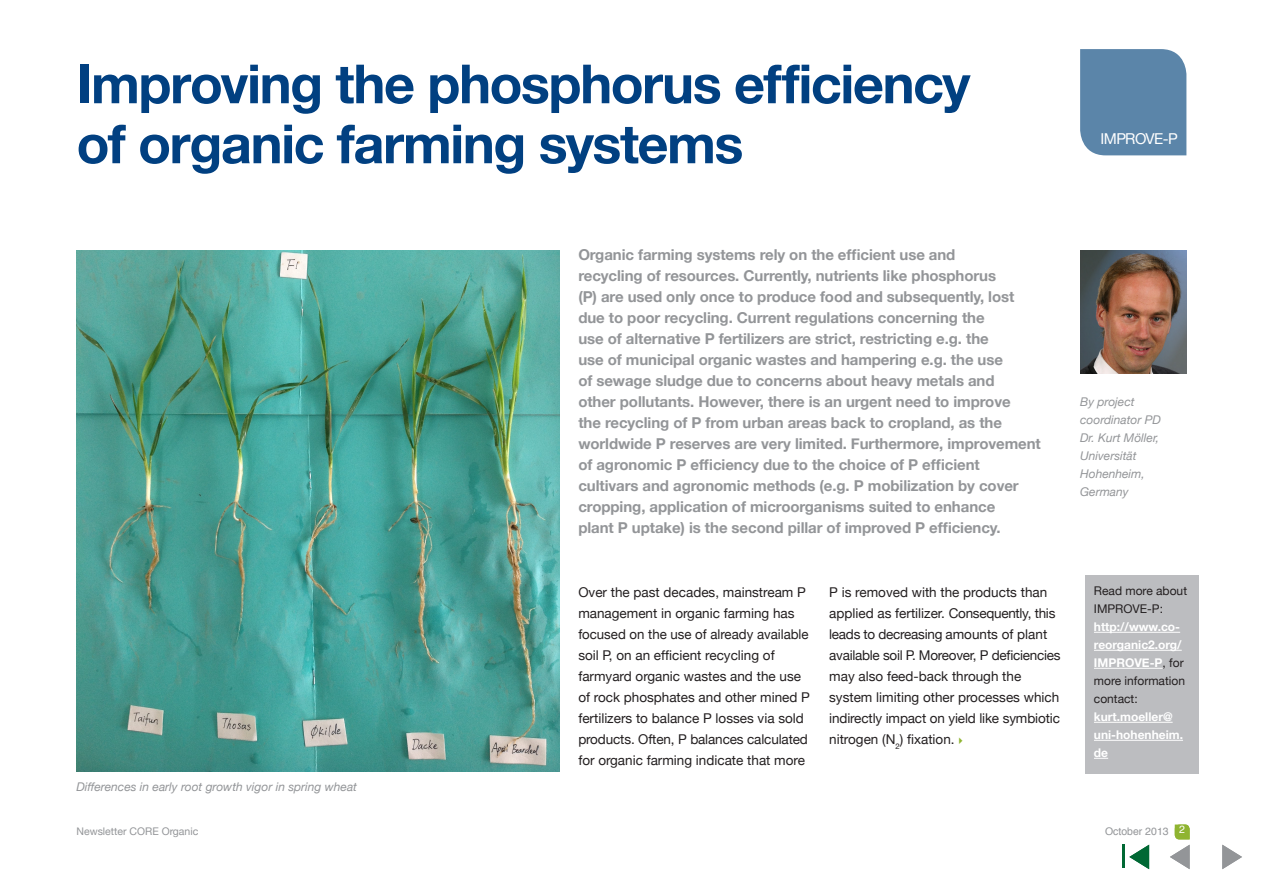
<style>
.page{position:relative;width:1263px;height:893px;background:#fff}
.page>*{position:absolute;margin:0;border:0;box-sizing:border-box;transform-origin:0 0}
.rub{font:700 54px/60px "Helvetica Neue";letter-spacing:-.025em;color:#014081}
.mr{font:700 15px/21px "Helvetica Neue";letter-spacing:-.005em;color:#939598}
.vignet-tekst_-_25x25{font:15px "Helvetica Neue";letter-spacing:-.04em;color:#fff}
.bt{font:13.5px/21px "Helvetica Neue";color:#231f20}
.bt-2{font:13.5px/21px "Helvetica Neue";letter-spacing:-.02em;color:#231f20}
.note-bt{font:700 12px/18px "Helvetica Neue";color:#fff}
.bi{font:italic 12px/18px "Helvetica Neue";color:#939598}
.t1{font:10.5px "Helvetica Neue";color:#939598}
.t2{font:10.5px "Helvetica";color:#939598}
.s1{font-weight:400;color:#231f20}
</style>
<div class="page">
<svg style="left:1175px;top:824px;width:14px;height:15px"></svg>
<div style="left:1080px;top:49px;width:106px;height:106px;background:#5b85a9"></div>
<hr style="left:1122px;top:845px;width:3px;height:23px;background:#006834">
<svg style="left:1129px;top:845px;width:20px;height:24px"></svg>
<svg style="left:1170px;top:845px;width:19px;height:24px"></svg>
<svg style="left:1222px;top:845px;width:20px;height:24px"></svg>
<img style="left:1080px;top:251px;width:106px;height:122px">
<img style="left:77px;top:251px;width:482px;height:521px">
<div style="left:1085px;top:575px;width:114px;height:198px;background:#bcbdc0"></div>
<hr style="left:1094px;top:632px;width:86px;height:1px;background:#fff">
<hr style="left:1094px;top:650px;width:88px;height:1px;background:#fff">
<hr style="left:1094px;top:668px;width:68px;height:1px;background:#fff">
<hr style="left:1094px;top:722px;width:78px;height:1px;background:#fff">
<hr style="left:1094px;top:740px;width:89px;height:1px;background:#fff">
<svg style="left:1094px;top:758px;width:14px;height:1px"></svg>
<p class="rub" style="left:77px;top:55px;width:895px">Improving the phosphorus efficiency of organic farming systems</p>
<p class="vignet-tekst_-_25x25" style="left:1100px;top:128px;width:79px">IMPROVE-P</p>
<p class="bi" style="left:77px;top:778px;width:282px">Differences in early root growth vigor in spring wheat</p>
<p class="mr" style="left:578px;top:244px;width:379px">Organic farming systems rely on the efficient use and</p>
<p class="mr" style="left:578px;top:265px;width:464px">recycling of resources. Currently, nutrients like phosphorus<br>(P) are used only once to produce food and subsequently, lost due to poor recycling. Current regulations concerning the<br>use of alternative P fertilizers are strict, restricting e.g. the<br>use of municipal organic wastes and hampering e.g. the use<br>of sewage sludge due to concerns about heavy metals and<br>other pollutants. However, there is an urgent need to improve<br>the recycling of P from urban areas back to cropland, as the worldwide P reserves are very limited. Furthermore, improvement of agronomic P efficiency due to the choice of P efficient cultivars and agronomic methods (e.g. P mobilization by cover cropping, application of microorganisms suited to enhance<br>plant P uptake) is the second pillar of improved P efficiency.</p>
<p class="bi" style="left:1080px;top:393px;width:82px">By project coordinator PD<br>Dr. Kurt Möller,<br>Universität<br>Hohenheim,<br>Germany</p>
<p class="bt" style="left:578px;top:583px;width:232px">Over the past decades, mainstream P management in organic farming has focused on the use of already available</p>
<p class="bt" style="left:578px;top:646px;width:233px">soil P, on an efficient recycling of farmyard organic wastes and the use of rock phosphates and other mined P fertilizers to balance P losses via sold products. Often, P balances calculated for organic farming indicate that more</p>
<p class="bt-2" style="left:829px;top:583px;width:233px">P is removed with the products than applied as fertilizer. Consequently, this leads to decreasing amounts of plant available soil P. Moreover, P deficiencies</p>
<p class="bt" style="left:829px;top:667px;width:232px">may also feed-back through the system limiting other processes which indirectly impact on yield like symbiotic</p>
<p class="bt" style="left:829px;top:730px;width:127px">nitrogen (N<sub>2</sub>) fixation.</p>
<p class="note-bt" style="left:1094px;top:582px;width:95px"><span class="s1">Read more about<br>IMPROVE-P: </span>http://www.co&shy;reorganic2.org/<br>IMPROVE-P<span class="s1">, for more information contact: </span>kurt.moeller@ uni-hohenheim. de</p>
<p class="t1" style="left:77px;top:824px;width:123px">Newsletter CORE Organic</p>
<p class="t2" style="left:1105px;top:823px;width:82px">October 2013 <sup>2</sup></p>
</div>
